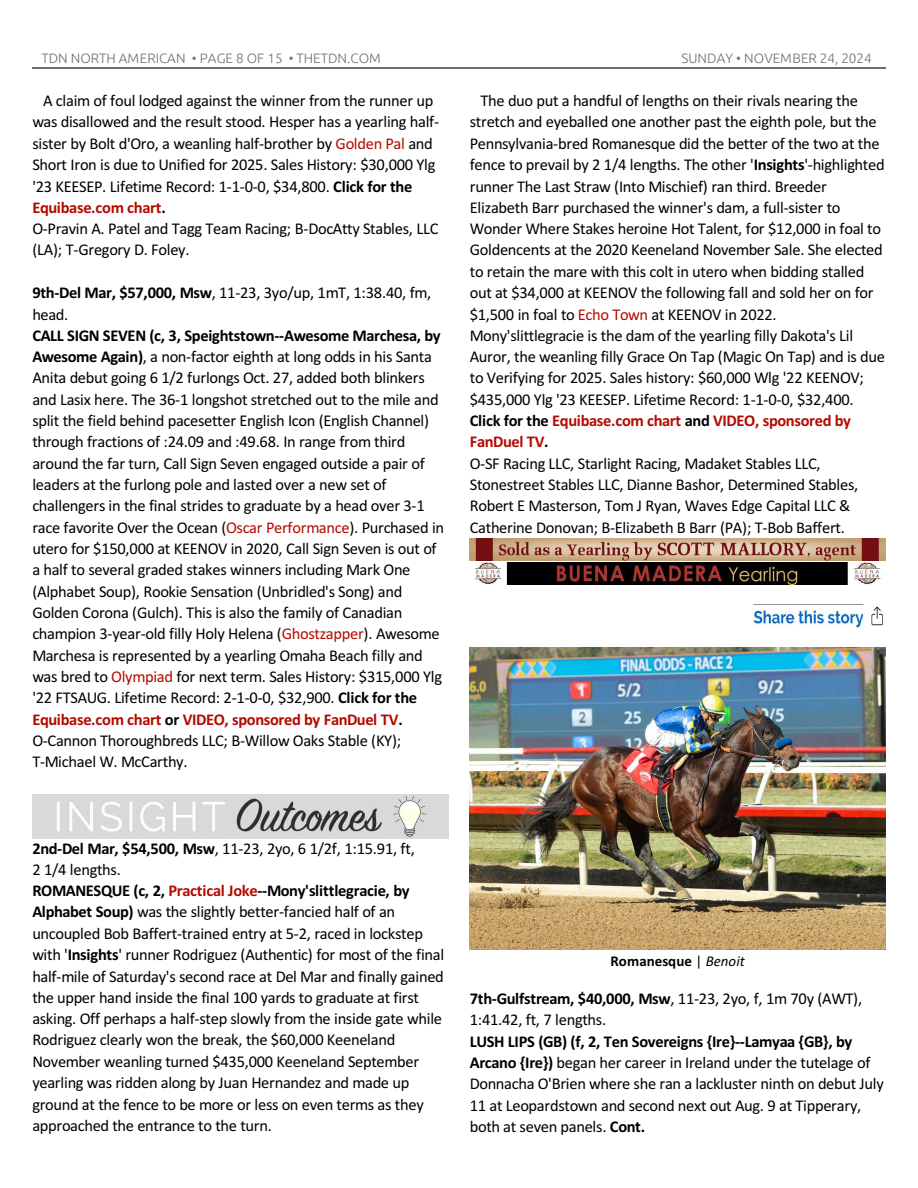
<style>
.page{position:relative;width:918px;height:1188px;background:#fff}
.page>*{position:absolute;margin:0;border:0;box-sizing:border-box;transform-origin:0 0}
.t1{font:16.5px/21.3px "Calibri";letter-spacing:-.02em;color:#000}
.t2{font:700 15px "Calibri";color:#000}
.t3{font:300 13.5px "Ubuntu";color:#6e6e6e}
.s1{color:#b30b00}
.s2{font-weight:700}
.s3{font-weight:700;color:#b30a00}
.s4{font-weight:700;color:#b30b00}
.s5{font-weight:400}
.s6{font-weight:400;font-style:italic}
</style>
<div class="page">
<hr style="left:32px;top:67px;width:853px;height:2px;background:#6e6e6e">
<img style="left:32px;top:795px;width:416px;height:43px">
<img style="left:470px;top:647px;width:416px;height:303px">
<img style="left:752px;top:606px;width:131px;height:22px">
<img style="left:470px;top:539px;width:416px;height:45px">
<p class="t3" style="left:41px;top:53px;width:341px">TDN NORTH AMERICAN • PAGE 8 OF 15 • THETDN.COM</p>
<p class="t3" style="left:681px;top:53px;width:192px">SUNDAY • NOVEMBER 24, 2024</p>
<p class="t1" style="left:32px;top:91px;width:408px;text-indent:11px">A claim of foul lodged against the winner from the runner up was disallowed and the result stood. Hesper has a yearling half&shy;sister by Bolt d'Oro, a weanling half-brother by <span class="s1">Golden Pal</span> and Short Iron is due to Unified for 2025. Sales History: $30,000 Ylg '23 KEESEP. Lifetime Record: 1-1-0-0, $34,800. <span class="s2">Click for the </span><span class="s3">Equibase.com chart</span><span class="s2">.<br></span>O-Pravin A. Patel and Tagg Team Racing; B-DocAtty Stables, LLC (LA); T-Gregory D. Foley.</p>
<p class="t1" style="left:32px;top:283px;width:400px"><span class="s2">9th-Del Mar, $57,000, Msw</span>, 11-23, 3yo/up, 1mT, 1:38.40, fm, head.</p>
<p class="t1" style="left:32px;top:326px;width:413px"><span class="s2">CALL SIGN SEVEN (c, 3, Speightstown--Awesome Marchesa, by Awesome Again)</span>, a non-factor eighth at long odds in his Santa Anita debut going 6 1/2 furlongs Oct. 27, added both blinkers and Lasix here. The 36-1 longshot stretched out to the mile and split the field behind pacesetter English Icon (English Channel) through fractions of :24.09 and :49.68. In range from third around the far turn, Call Sign Seven engaged outside a pair of leaders at the furlong pole and lasted over a new set of challengers in the final strides to graduate by a head over 3-1 race favorite Over the Ocean (<span class="s1">Oscar Performance</span>). Purchased in utero for $150,000 at KEENOV in 2020, Call Sign Seven is out of a half to several graded stakes winners including Mark One (Alphabet Soup), Rookie Sensation (Unbridled's Song) and Golden Corona (Gulch). This is also the family of Canadian champion 3-year-old filly Holy Helena (<span class="s1">Ghostzapper</span>). Awesome Marchesa is represented by a yearling Omaha Beach filly and was bred to <span class="s1">Olympiad</span> for next term. Sales History: $315,000 Ylg '22 FTSAUG. Lifetime Record: 2-1-0-0, $32,900. <span class="s2">Click for the </span><span class="s3">Equibase.com chart</span> <span class="s2">or</span> <span class="s3">VIDEO, sponsored by FanDuel TV</span><span class="s2">.<br></span>O-Cannon Thoroughbreds LLC; B-Willow Oaks Stable (KY); T-Michael W. McCarthy.</p>
<p class="t1" style="left:470px;top:91px;width:417px;text-indent:11px">The duo put a handful of lengths on their rivals nearing the stretch and eyeballed one another past the eighth pole, but the Pennsylvania-bred Romanesque did the better of the two at the fence to prevail by 2 1/4 lengths. The other '<span class="s2">Insights</span>'-highlighted runner The Last Straw (Into Mischief) ran third. Breeder Elizabeth Barr purchased the winner's dam, a full-sister to Wonder Where Stakes heroine Hot Talent, for $12,000 in foal to Goldencents at the 2020 Keeneland November Sale. She elected to retain the mare with this colt in utero when bidding stalled out at $34,000 at KEENOV the following fall and sold her on for $1,500 in foal to <span class="s1">Echo Town</span> at KEENOV in 2022.<br>Mony'slittlegracie is the dam of the yearling filly Dakota's Lil Auror, the weanling filly Grace On Tap (Magic On Tap) and is due to Verifying for 2025. Sales history: $60,000 Wlg '22 KEENOV; $435,000 Ylg '23 KEESEP. Lifetime Record: 1-1-0-0, $32,400.<br><span class="s2">Click for the</span> <span class="s3">Equibase.com chart</span> <span class="s2">and</span> <span class="s3">VIDEO, sponsored by FanDuel TV</span><span class="s2">.<br></span>O-SF Racing LLC, Starlight Racing, Madaket Stables LLC, Stonestreet Stables LLC, Dianne Bashor, Determined Stables, Robert E Masterson, Tom J Ryan, Waves Edge Capital LLC &amp; Catherine Donovan; B-Elizabeth B Barr (PA); T-Bob Baffert.</p>
<p class="t1" style="left:32px;top:839px;width:413px"><span class="s2">2nd-Del Mar, $54,500, Msw</span>, 11-23, 2yo, 6 1/2f, 1:15.91, ft,<br>2 1/4 lengths.<br><span class="s2">ROMANESQUE (c, 2,</span> <span class="s4">Practical Joke</span><span class="s2">--Mony'slittlegracie, by Alphabet Soup)</span> was the slightly better-fancied half of an uncoupled Bob Baffert-trained entry at 5-2, raced in lockstep with '<span class="s2">Insights</span>' runner Rodriguez (Authentic) for most of the final half-mile of Saturday's second race at Del Mar and finally gained the upper hand inside the final 100 yards to graduate at first asking. Off perhaps a half-step slowly from the inside gate while Rodriguez clearly won the break, the $60,000 Keeneland November weanling turned $435,000 Keeneland September yearling was ridden along by Juan Hernandez and made up ground at the fence to be more or less on even terms as they approached the entrance to the turn.</p>
<p class="t2" style="left:611px;top:955px;width:136px">Romanesque <span class="s5">|</span> <span class="s6">Benoit</span></p>
<p class="t1" style="left:470px;top:989px;width:394px"><span class="s2">7th-Gulfstream, $40,000, Msw</span>, 11-23, 2yo, f, 1m 70y (AWT),<br>1:41.42, ft, 7 lengths.</p>
<p class="t1" style="left:470px;top:1032px;width:416px"><span class="s2">LUSH LIPS (GB) (f, 2, Ten Sovereigns {Ire}--Lamyaa {GB}, by Arcano {Ire})</span> began her career in Ireland under the tutelage of Donnacha O'Brien where she ran a lackluster ninth on debut July 11 at Leopardstown and second next out Aug. 9 at Tipperary, both at seven panels. <span class="s2">Cont.</span></p>
</div>
